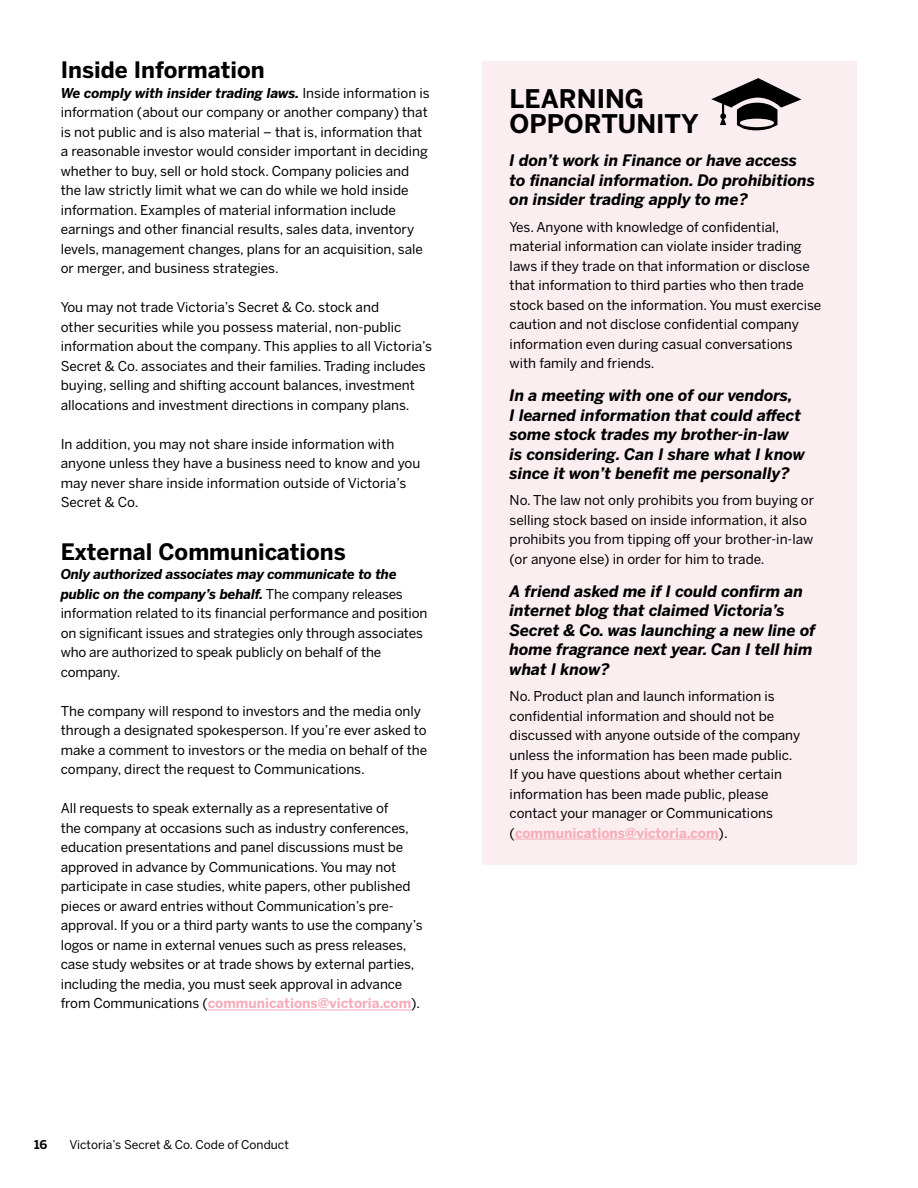
<style>
.page{position:relative;width:918px;height:1188px;background:#fff}
.page>*{position:absolute;margin:0;border:0;box-sizing:border-box;transform-origin:0 0}
.Learning_Opportunity___Header{font:700 25.5px/25.5px "Benton Sans";color:#000}
.Category_Header{font:700 22.5px "Benton Sans";color:#000}
.Learning_Opportunity___Question{font:italic 700 15.75px/19.5px "Benton Sans";color:#000}
.Text{font:13.5px/19.5px "Benton Sans";color:#000}
.t1{font:12px "Benton Sans";color:#000}
.t2{font:700 12px "Benton Sans";color:#000}
.s1{font-weight:700;font-style:italic}
.s2{font-weight:700;color:#f7acba}
</style>
<div class="page">
<hr style="left:208px;top:1010px;width:203px;height:1px;background:#f7acba">
<div style="left:483px;top:61px;width:374px;height:804px;background:#faeef0"></div>
<hr style="left:515px;top:839px;width:204px;height:1px;background:#f7acba">
<svg style="left:711px;top:78px;width:90px;height:52px"></svg>
<p class="Category_Header" style="left:61px;top:56px;width:206px">Inside Information</p>
<p class="Text" style="left:61px;top:83px;width:370px"><span class="s1">We comply with insider trading laws.</span> Inside information is information (about our company or another company) that is not public and is also material – that is, information that a reasonable investor would consider important in deciding whether to buy, sell or hold stock. Company policies and the law strictly limit what we can do while we hold inside information. Examples of material information include earnings and other financial results, sales data, inventory levels, management changes, plans for an acquisition, sale or merger, and business strategies.</p>
<p class="Text" style="left:61px;top:298px;width:373px">You may not trade Victoria’s Secret &amp; Co. stock and<br>other securities while you possess material, non-public information about the company. This applies to all Victoria’s Secret &amp; Co. associates and their families. Trading includes buying, selling and shifting account balances, investment allocations and investment directions in company plans.</p>
<p class="Text" style="left:61px;top:434px;width:361px">In addition, you may not share inside information with anyone unless they have a business need to know and you may never share inside information outside of Victoria’s Secret &amp; Co.</p>
<p class="Category_Header" style="left:61px;top:538px;width:287px">External Communications</p>
<p class="Text" style="left:61px;top:565px;width:368px"><span class="s1">Only authorized associates may communicate to the public on the company’s behalf.</span> The company releases information related to its financial performance and position on significant issues and strategies only through associates who are authorized to speak publicly on behalf of the company.</p>
<p class="Text" style="left:61px;top:701px;width:368px">The company will respond to investors and the media only through a designated spokesperson. If you’re ever asked to make a comment to investors or the media on behalf of the company, direct the request to Communications.</p>
<p class="Text" style="left:61px;top:799px;width:363px">All requests to speak externally as a representative of<br>the company at occasions such as industry conferences, education presentations and panel discussions must be approved in advance by Communications. You may not participate in case studies, white papers, other published pieces or award entries without Communication’s pre&shy;approval. If you or a third party wants to use the company’s logos or name in external venues such as press releases, case study websites or at trade shows by external parties, including the media, you must seek approval in advance from Communications (<span class="s2">communications@victoria.com</span>).</p>
<p class="t2" style="left:34px;top:1137px;width:15px">16</p>
<p class="t1" style="left:69px;top:1137px;width:221px">Victoria’s Secret &amp; Co. Code of Conduct</p>
<p class="Learning_Opportunity___Header" style="left:510px;top:86px;width:191px">LEARNING<br>OPPORTUNITY</p>
<p class="Learning_Opportunity___Question" style="left:510px;top:151px;width:307px">I don’t work in Finance or have access to financial information. Do prohibitions on insider trading apply to me?</p>
<p class="Text" style="left:510px;top:217px;width:313px">Yes. Anyone with knowledge of confidential, material information can violate insider trading laws if they trade on that information or disclose that information to third parties who then trade stock based on the information. You must exercise caution and not disclose confidential company information even during casual conversations with family and friends.</p>
<p class="Learning_Opportunity___Question" style="left:510px;top:386px;width:297px">In a meeting with one of our vendors,<br>I learned information that could affect some stock trades my brother-in-law is considering. Can I share what I know since it won’t benefit me personally?</p>
<p class="Text" style="left:510px;top:491px;width:306px">No. The law not only prohibits you from buying or selling stock based on inside information, it also prohibits you from tipping off your brother-in-law (or anyone else) in order for him to trade.</p>
<p class="Learning_Opportunity___Question" style="left:510px;top:582px;width:307px">A friend asked me if I could confirm an internet blog that claimed Victoria’s<br>Secret &amp; Co. was launching a new line of home fragrance next year. Can I tell him what I know?</p>
<p class="Text" style="left:510px;top:686px;width:292px">No. Product plan and launch information is confidential information and should not be discussed with anyone outside of the company unless the information has been made public.<br>If you have questions about whether certain information has been made public, please contact your manager or Communications (<span class="s2">communications@victoria.com</span>).</p>
</div>
